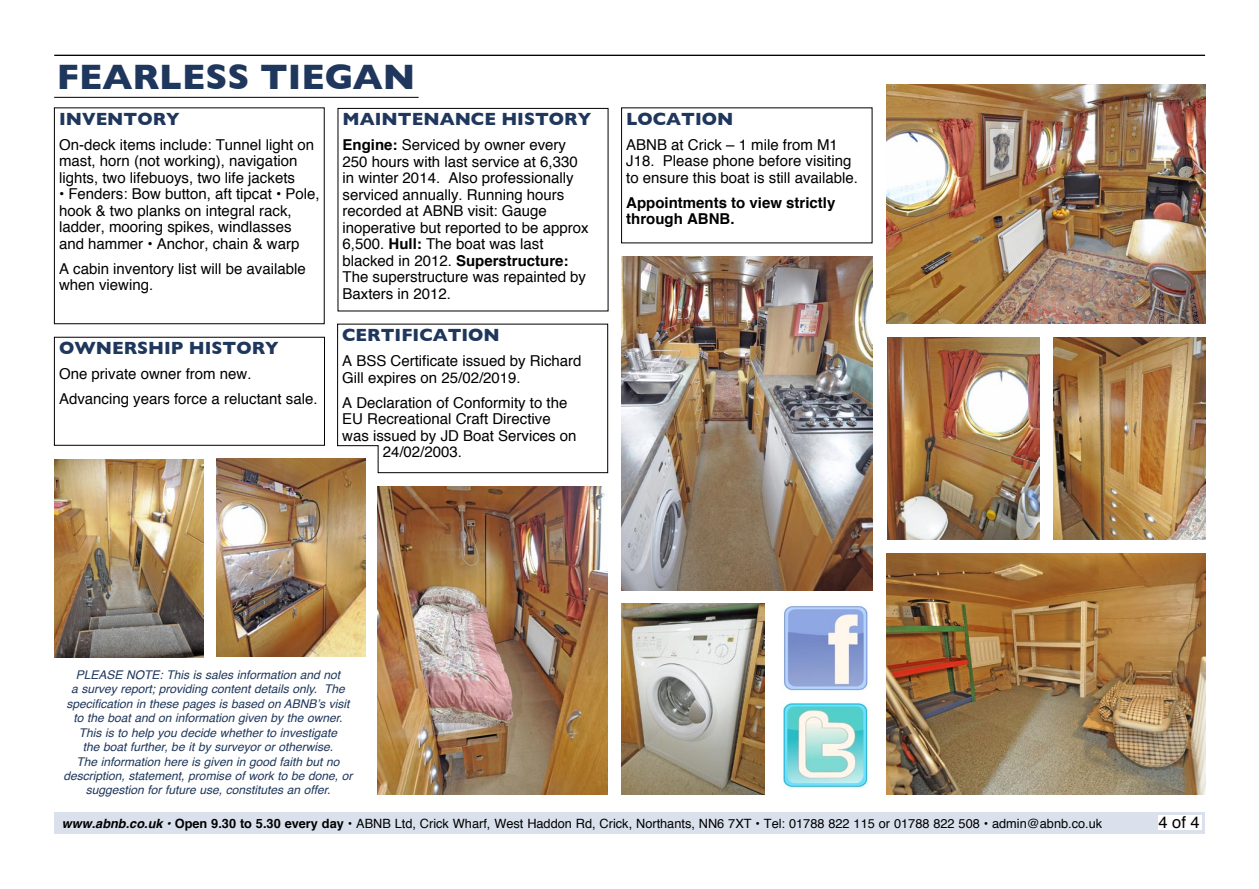
<style>
.page{position:relative;width:1259px;height:889px;background:#fff}
.page>*{position:absolute;margin:0;border:0;box-sizing:border-box;transform-origin:0 0}
.t1{font:700 36px "Gill Sans";color:#1f375c}
.Box_Title{font:700 18px "Gill Sans";color:#1f375c}
.t2{font:16.5px "Helvetica";color:#000}
.back_page_text{font:15px/16.5px "Helvetica";color:#000}
.back_page_text-2{font:700 15px/16.5px "Helvetica";color:#000}
.t3{font:12.75px "Helvetica";color:#000}
.t4{font:italic 12px/14.4px "Helvetica";color:#1f375c;text-align:center}
.s1{font-weight:700}
.s2{font-weight:700;font-style:italic}
.s3{font-style:italic}
</style>
<div class="page">
<img style="left:886px;top:85px;width:319px;height:239px">
<img style="left:886px;top:553px;width:319px;height:241px">
<img style="left:621px;top:256px;width:251px;height:334px">
<img style="left:378px;top:486px;width:229px;height:309px">
<img style="left:1053px;top:337px;width:152px;height:203px">
<img style="left:217px;top:459px;width:148px;height:198px">
<img style="left:887px;top:337px;width:153px;height:202px">
<img style="left:621px;top:604px;width:143px;height:190px">
<img style="left:55px;top:459px;width:148px;height:198px">
<img style="left:781px;top:702px;width:87px;height:86px">
<img style="left:783px;top:605px;width:85px;height:86px">
<hr style="left:54px;top:55px;width:1151px;height:1px;background:#000">
<hr style="left:54px;top:97px;width:364px;height:1px;background:#000">
<div style="left:54px;top:812px;width:1151px;height:21px;background:#dae1ec"></div>
<div style="left:1158px;top:815px;width:44px;height:15px;background:#fff"></div>
<svg style="left:337px;top:323px;width:271px;height:150px"></svg>
<p class="t1" style="left:57px;top:56px;width:360px">FEARLESS TIEGAN</p>
<p class="Box_Title" style="left:59px;top:108px;width:122px">INVENTORY</p>
<p class="back_page_text" style="left:59px;top:137px;width:257px">On-deck items include: Tunnel light on mast, horn (not working), navigation lights, two lifebuoys, two life jackets</p>
<p class="back_page_text" style="left:59px;top:186px;width:262px">• Fenders: Bow button, aft tipcat • Pole, hook &amp; two planks on integral rack, ladder, mooring spikes, windlasses and hammer • Anchor, chain &amp; warp</p>
<p class="back_page_text" style="left:59px;top:261px;width:248px">A cabin inventory list will be available when viewing.</p>
<p class="Box_Title" style="left:59px;top:337px;width:221px">OWNERSHIP HISTORY</p>
<p class="back_page_text" style="left:59px;top:366px;width:194px">One private owner from new.</p>
<p class="back_page_text" style="left:59px;top:391px;width:260px">Advancing years force a reluctant sale.</p>
<p class="Box_Title" style="left:343px;top:109px;width:250px">MAINTENANCE HISTORY</p>
<p class="back_page_text" style="left:343px;top:137px;width:247px"><span class="s1">Engine:</span> Serviced by owner every<br>250 hours with last service at 6,330 in winter 2014. Also professionally serviced annually. Running hours recorded at ABNB visit: Gauge inoperative but reported to be approx<br>6,500. <span class="s1">Hull:</span> The boat was last blacked in 2012. <span class="s1">Superstructure:<br></span>The superstructure was repainted by<br>Baxters in 2012.</p>
<p class="Box_Title" style="left:342px;top:324px;width:159px">CERTIFICATION</p>
<p class="back_page_text" style="left:342px;top:353px;width:241px">A BSS Certificate issued by Richard<br>Gill expires on 25/02/2019.</p>
<p class="back_page_text" style="left:342px;top:394px;width:227px">A Declaration of Conformity to the</p>
<p class="back_page_text" style="left:342px;top:411px;width:210px">EU Recreational Craft Directive</p>
<p class="back_page_text" style="left:342px;top:427px;width:236px">was issued by JD Boat Services on</p>
<p class="back_page_text" style="left:383px;top:444px;width:81px">24/02/2003.</p>
<p class="Box_Title" style="left:626px;top:108px;width:109px">LOCATION</p>
<p class="back_page_text" style="left:626px;top:137px;width:233px">ABNB at Crick – 1 mile from M1<br>J18. Please phone before visiting to ensure this boat is still available.</p>
<p class="back_page_text-2" style="left:626px;top:194px;width:211px">Appointments to view strictly through ABNB.</p>
<p class="t4" style="left:64px;top:668px;width:290px">PLEASE NOTE: This is sales information and not<br>a survey report; providing content details only. The specification in these pages is based on ABNB’s visit to the boat and on information given by the owner.<br>This is to help you decide whether to investigate<br>the boat further, be it by surveyor or otherwise.<br>The information here is given in good faith but no description, statement, promise of work to be done, or suggestion for future use, constitutes an offer.</p>
<p class="t3" style="left:62px;top:813px;width:1041px"><span class="s2">www.abnb.co.uk</span> <span class="s3">•</span> <span class="s1">Open 9.30 to 5.30 every day</span> • ABNB Ltd, Crick Wharf, West Haddon Rd, Crick, Northants, NN6 7XT • Tel: 01788 822 115 or 01788 822 508 • admin@abnb.co.uk</p>
<p class="t2" style="left:1158px;top:809px;width:43px">4 of 4</p>
</div>
